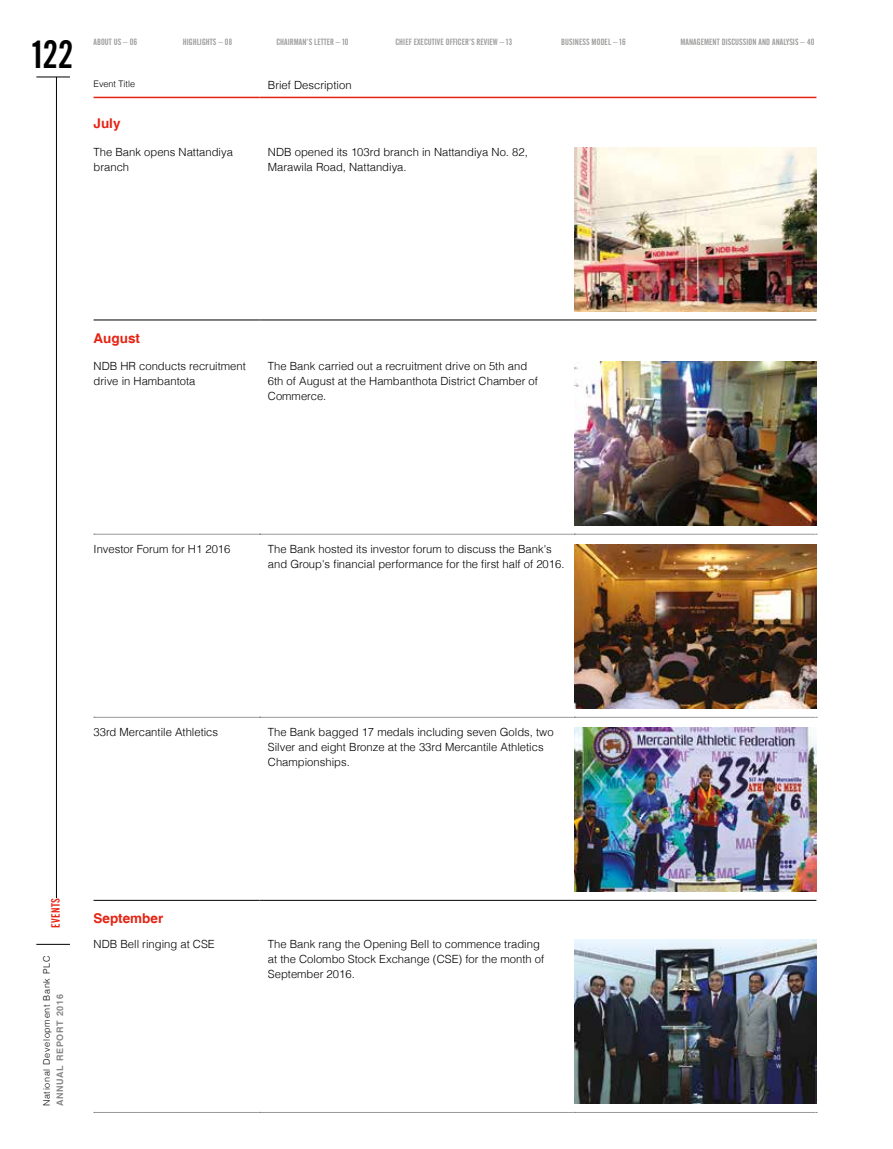
<style>
.page{position:relative;width:893px;height:1149px;background:#fff}
.page>*{position:absolute;margin:0;border:0;box-sizing:border-box;transform-origin:0 0}
.t1{font:39px "Alternate Gothic No 2 BT";color:#000}
.t2{font:700 13.5px "Helvetica";color:#e42313}
.t3{font:12px "Alternate Gothic No 2 BT";letter-spacing:.03em;color:#e42313}
.t4{font:300 11.25px/15px "Helvetica";color:#000}
.t5{font:9px "Alternate Gothic No 2 BT";letter-spacing:.01em;color:#9d9d9c}
.t6{font:300 9px "Helvetica";letter-spacing:.075em;color:#000}
.t7{font:700 9px "Helvetica";letter-spacing:.075em;color:#878787}
.t8{font:300 9px "Helvetica";color:#000}
</style>
<div class="page">
<hr style="left:36px;top:943px;width:34px;height:1px;background:#000">
<hr style="left:36px;top:77px;width:34px;height:1px;background:#000">
<svg style="left:94px;top:533px;width:723px;height:1px"></svg>
<svg style="left:94px;top:716px;width:723px;height:1px"></svg>
<hr style="left:94px;top:97px;width:165px;height:1px;background:#e42313">
<hr style="left:259px;top:97px;width:315px;height:1px;background:#e42313">
<hr style="left:574px;top:97px;width:242px;height:1px;background:#e42313">
<hr style="left:94px;top:319px;width:165px;height:1px;background:#000">
<hr style="left:259px;top:319px;width:315px;height:1px;background:#000">
<hr style="left:574px;top:319px;width:242px;height:1px;background:#000">
<hr style="left:94px;top:899px;width:165px;height:1px;background:#000">
<hr style="left:259px;top:899px;width:315px;height:1px;background:#000">
<hr style="left:574px;top:899px;width:242px;height:1px;background:#000">
<img style="left:574px;top:147px;width:242px;height:164px">
<img style="left:574px;top:361px;width:242px;height:164px">
<img style="left:574px;top:544px;width:242px;height:164px">
<img style="left:574px;top:727px;width:242px;height:164px">
<img style="left:574px;top:939px;width:242px;height:164px">
<hr style="left:56px;top:77px;width:1px;height:820px;background:#000">
<h1 class="t1" style="left:33px;top:33px;width:42px">122</h1>
<p class="t5" style="left:94px;top:37px;width:45px">ABOUT US – 06</p>
<p class="t5" style="left:183px;top:37px;width:51px">HIGHLIGHTS – 08</p>
<p class="t5" style="left:276px;top:37px;width:74px">CHAIRMAN’S LETTER – 10</p>
<p class="t5" style="left:395px;top:37px;width:118px">CHIEF EXECUTIVE OFFICER’S REVIEW – 13</p>
<p class="t5" style="left:561px;top:37px;width:66px">BUSINESS MODEL – 16</p>
<p class="t5" style="left:680px;top:37px;width:136px">MANAGEMENT DISCUSSION AND ANALYSIS – 40</p>
<p class="t8" style="left:94px;top:77px;width:43px">Event Title</p>
<p class="t4" style="left:268px;top:77px;width:85px">Brief Description</p>
<p class="t2" style="left:94px;top:115px;width:29px">July</p>
<p class="t4" style="left:94px;top:143px;width:141px">The Bank opens Nattandiya branch</p>
<p class="t4" style="left:268px;top:143px;width:261px">NDB opened its 103rd branch in Nattandiya No. 82,<br>Marawila Road, Nattandiya.</p>
<p class="t2" style="left:94px;top:329px;width:48px">August</p>
<p class="t4" style="left:94px;top:357px;width:154px">NDB HR conducts recruitment drive in Hambantota</p>
<p class="t4" style="left:268px;top:357px;width:272px">The Bank carried out a recruitment drive on 5th and<br>6th of August at the Hambanthota District Chamber of<br>Commerce.</p>
<p class="t4" style="left:94px;top:540px;width:138px">Investor Forum for H1 2016</p>
<p class="t4" style="left:268px;top:540px;width:298px">The Bank hosted its investor forum to discuss the Bank's and Group's financial performance for the first half of 2016.</p>
<p class="t4" style="left:94px;top:723px;width:126px">33rd Mercantile Athletics</p>
<p class="t4" style="left:268px;top:723px;width:287px">The Bank bagged 17 medals including seven Golds, two<br>Silver and eight Bronze at the 33rd Mercantile Athletics<br>Championships.</p>
<p class="t3" style="left:49px;top:927px;width:31px;rotate:-90deg">EVENTS</p>
<p class="t6" style="left:39px;top:1106px;width:152px;rotate:-90deg">National Development Bank PLC</p>
<p class="t7" style="left:55px;top:1106px;width:113px;rotate:-90deg">ANNUAL REPORT 2016</p>
<p class="t2" style="left:94px;top:909px;width:71px">September</p>
<p class="t4" style="left:94px;top:935px;width:123px">NDB Bell ringing at CSE</p>
<p class="t4" style="left:268px;top:935px;width:278px">The Bank rang the Opening Bell to commence trading at the Colombo Stock Exchange (CSE) for the month of<br>September 2016.</p>
</div>
